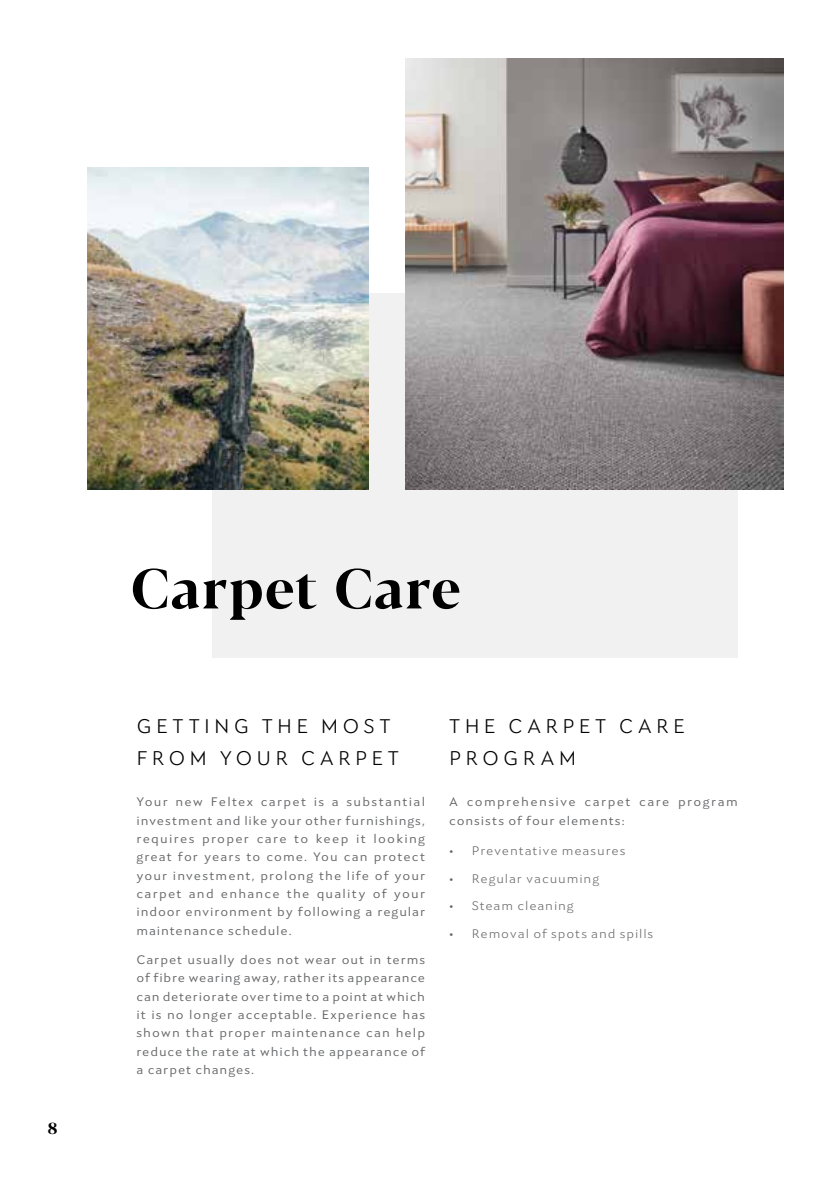
<style>
.page{position:relative;width:840px;height:1191px;background:#fff}
.page>*{position:absolute;margin:0;border:0;box-sizing:border-box;transform-origin:0 0}
.t1{font:700 56px "Blacker Display";letter-spacing:.015em;color:#000}
.t2{font:300 20px/32px "Seven One Eight";letter-spacing:.21em;color:#000}
.t3{font:700 16px "Blacker Display";color:#000}
.t4{font:12.4px/18.2px "Seven One Eight";letter-spacing:.07em;color:#636466;text-align:justify}
.t5{font:300 12.4px "Seven One Eight";letter-spacing:.07em;color:#636466}
.t6{font:12.4px/18.2px "Seven One Eight";letter-spacing:.1em;color:#636466}
.s1{font-weight:400;font-size:10px}
</style>
<div class="page">
<div style="left:212px;top:293px;width:525px;height:365px;background:#f1f1f2"></div>
<img style="left:88px;top:167px;width:280px;height:323px">
<img style="left:405px;top:58px;width:377px;height:432px">
<p class="t3" style="left:48px;top:1119px;width:11px">8</p>
<h1 class="t1" style="left:131px;top:555px;width:331px">Carpet Care</h1>
<h2 class="t2" style="left:136px;top:710px;width:263px">GETTING THE MOST<br>FROM YOUR CARPET</h2>
<p class="t4" style="left:136px;top:793px;width:290px">Your new Feltex carpet is a substantial investment and like your other furnishings, requires proper care to keep it looking great for years to come. You can protect your investment, prolong the life of your carpet and enhance the quality of your indoor environment by following a regular maintenance schedule.</p>
<p class="t4" style="left:136px;top:950px;width:290px">Carpet usually does not wear out in terms of fibre wearing away, rather its appearance can deteriorate over time to a point at which it is no longer acceptable. Experience has shown that proper maintenance can help reduce the rate at which the appearance of a carpet changes.</p>
<h2 class="t2" style="left:449px;top:710px;width:237px">THE CARPET CARE<br>PROGRAM</h2>
<p class="t6" style="left:449px;top:793px;width:290px">A comprehensive carpet care program consists of four elements:</p>
<p class="t5" style="left:449px;top:843px;width:178px"><span class="s1">•</span> Preventative measures</p>
<p class="t5" style="left:449px;top:871px;width:151px"><span class="s1">•</span> Regular vacuuming</p>
<p class="t5" style="left:449px;top:898px;width:126px"><span class="s1">•</span> Steam cleaning</p>
<p class="t5" style="left:449px;top:926px;width:205px"><span class="s1">•</span> Removal of spots and spills</p>
</div>
